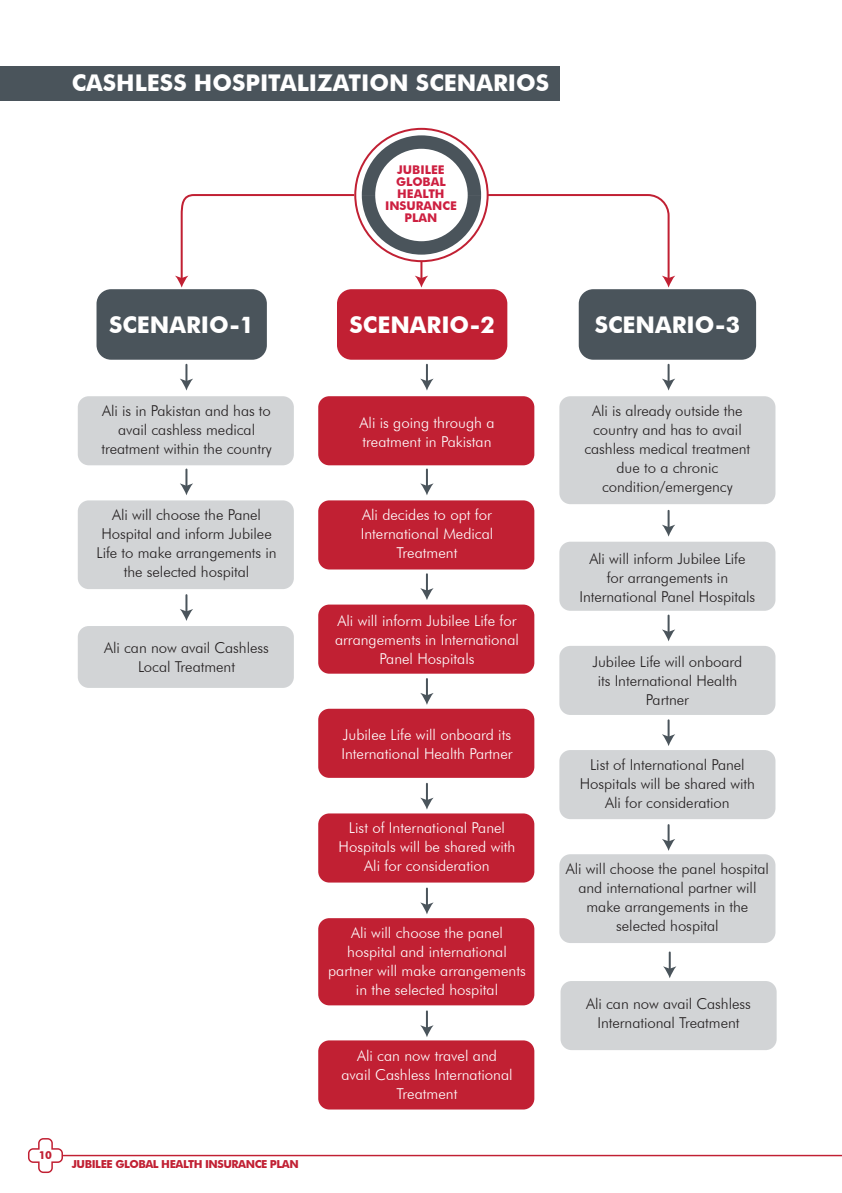
<style>
.page{position:relative;width:842px;height:1193px;background:#fff}
.page>*{position:absolute;margin:0;border:0;box-sizing:border-box;transform-origin:0 0}
.t1{font:700 23px "Futura BT";color:#fff}
.t2{font:300 15px/19px "Futura BT";letter-spacing:-.005em;color:#231f20;text-align:center}
.t3{font:300 15px/19px "Futura BT";color:#fff;text-align:center}
.t4{font:700 12px/12px "Futura BT";color:#cd1f40;text-align:center}
.t5{font:700 11px "Futura BT";letter-spacing:-.04em;color:#c12033}
</style>
<div class="page">
<div style="left:578px;top:289px;width:178px;height:71px;background:#4a545b;border-radius:15px"></div>
<div style="left:337px;top:289px;width:170px;height:71px;background:#c12033;border-radius:15px"></div>
<div style="left:0;top:66px;width:559px;height:35px;background:#4a545b"></div>
<div style="left:318px;top:396px;width:216px;height:69px;background:#c12033;border-radius:11px"></div>
<div style="left:559px;top:396px;width:216px;height:108px;background:#d2d4d6;border-radius:11px"></div>
<div style="left:318px;top:500px;width:216px;height:69px;background:#c12033;border-radius:11px"></div>
<div style="left:559px;top:542px;width:216px;height:69px;background:#d2d4d6;border-radius:11px"></div>
<div style="left:318px;top:605px;width:216px;height:69px;background:#c12033;border-radius:11px"></div>
<div style="left:559px;top:646px;width:216px;height:69px;background:#d2d4d6;border-radius:11px"></div>
<div style="left:318px;top:709px;width:216px;height:69px;background:#c12033;border-radius:11px"></div>
<div style="left:559px;top:750px;width:216px;height:69px;background:#d2d4d6;border-radius:11px"></div>
<div style="left:318px;top:813px;width:216px;height:69px;background:#c12033;border-radius:11px"></div>
<div style="left:318px;top:918px;width:216px;height:87px;background:#c12033;border-radius:11px"></div>
<div style="left:559px;top:854px;width:216px;height:89px;background:#d2d4d6;border-radius:11px"></div>
<div style="left:318px;top:1040px;width:216px;height:69px;background:#c12033;border-radius:11px"></div>
<div style="left:560px;top:981px;width:216px;height:69px;background:#d2d4d6;border-radius:11px"></div>
<svg style="left:420px;top:365px;width:13px;height:26px"></svg>
<svg style="left:420px;top:469px;width:13px;height:26px"></svg>
<svg style="left:420px;top:574px;width:13px;height:26px"></svg>
<svg style="left:420px;top:679px;width:13px;height:26px"></svg>
<svg style="left:420px;top:784px;width:13px;height:26px"></svg>
<svg style="left:420px;top:888px;width:13px;height:26px"></svg>
<svg style="left:420px;top:1011px;width:13px;height:26px"></svg>
<div style="left:96px;top:289px;width:171px;height:71px;background:#4a545b;border-radius:15px"></div>
<div style="left:78px;top:396px;width:216px;height:69px;background:#d2d4d6;border-radius:11px"></div>
<div style="left:78px;top:500px;width:216px;height:89px;background:#d2d4d6;border-radius:11px"></div>
<svg style="left:180px;top:365px;width:13px;height:26px"></svg>
<svg style="left:180px;top:469px;width:13px;height:26px"></svg>
<div style="left:78px;top:626px;width:216px;height:62px;background:#d2d4d6;border-radius:11px"></div>
<svg style="left:180px;top:595px;width:13px;height:26px"></svg>
<svg style="left:662px;top:365px;width:13px;height:26px"></svg>
<svg style="left:662px;top:511px;width:13px;height:26px"></svg>
<svg style="left:662px;top:615px;width:13px;height:26px"></svg>
<svg style="left:662px;top:720px;width:13px;height:26px"></svg>
<svg style="left:662px;top:825px;width:13px;height:26px"></svg>
<svg style="left:663px;top:952px;width:13px;height:26px"></svg>
<svg style="left:28px;top:1138px;width:814px;height:35px"></svg>
<svg style="left:175px;top:127px;width:500px;height:161px"></svg>
<h1 class="t1" style="left:72px;top:69px;width:479px">CASHLESS HOSPITALIZATION SCENARIOS</h1>
<p class="t4" style="left:385px;top:164px;width:73px">JUBILEE<br>GLOBAL<br>HEALTH<br>INSURANCE<br>PLAN</p>
<h1 class="t1" style="left:109px;top:311px;width:147px">SCENARIO-1</h1>
<p class="t2" style="left:101px;top:401px;width:172px">Ali is in Pakistan and has to avail cashless medical treatment within the country</p>
<p class="t2" style="left:97px;top:505px;width:181px">Ali will choose the Panel<br>Hospital and inform Jubilee<br>Life to make arrangements in the selected hospital</p>
<p class="t2" style="left:104px;top:638px;width:166px">Ali can now avail Cashless<br>Local Treatment</p>
<p class="t5" style="left:39px;top:1148px;width:15px">10</p>
<p class="t5" style="left:72px;top:1158px;width:228px">JUBILEE GLOBAL HEALTH INSURANCE PLAN</p>
<h1 class="t1" style="left:349px;top:311px;width:147px">SCENARIO-2</h1>
<h1 class="t1" style="left:594px;top:311px;width:147px">SCENARIO-3</h1>
<p class="t3" style="left:359px;top:413px;width:136px;text-align:left">Ali is going through a treatment in Pakistan</p>
<p class="t3" style="left:361px;top:505px;width:134px">Ali decides to opt for<br>International Medical<br>Treatment</p>
<p class="t3" style="left:335px;top:611px;width:185px">Ali will inform Jubilee Life for arrangements in International<br>Panel Hospitals</p>
<p class="t3" style="left:341px;top:725px;width:173px;text-align:left">Jubilee Life will onboard its<br>International Health Partner</p>
<p class="t3" style="left:338px;top:818px;width:178px">List of International Panel<br>Hospitals will be shared with<br>Ali for consideration</p>
<p class="t3" style="left:328px;top:923px;width:199px">Ali will choose the panel hospital and international partner will make arrangements in the selected hospital</p>
<p class="t3" style="left:341px;top:1046px;width:173px">Ali can now travel and avail Cashless International<br>Treatment</p>
<p class="t2" style="left:584px;top:401px;width:167px">Ali is already outside the country and has to avail cashless medical treatment due to a chronic condition/emergency</p>
<p class="t2" style="left:579px;top:549px;width:177px">Ali will inform Jubilee Life for arrangements in<br>International Panel Hospitals</p>
<p class="t2" style="left:592px;top:652px;width:151px">Jubilee Life will onboard its International Health<br>Partner</p>
<p class="t2" style="left:580px;top:755px;width:177px">List of International Panel<br>Hospitals will be shared with<br>Ali for consideration</p>
<p class="t2" style="left:566px;top:859px;width:204px">Ali will choose the panel hospital and international partner will make arrangements in the selected hospital</p>
<p class="t2" style="left:586px;top:994px;width:166px">Ali can now avail Cashless<br>International Treatment</p>
</div>
